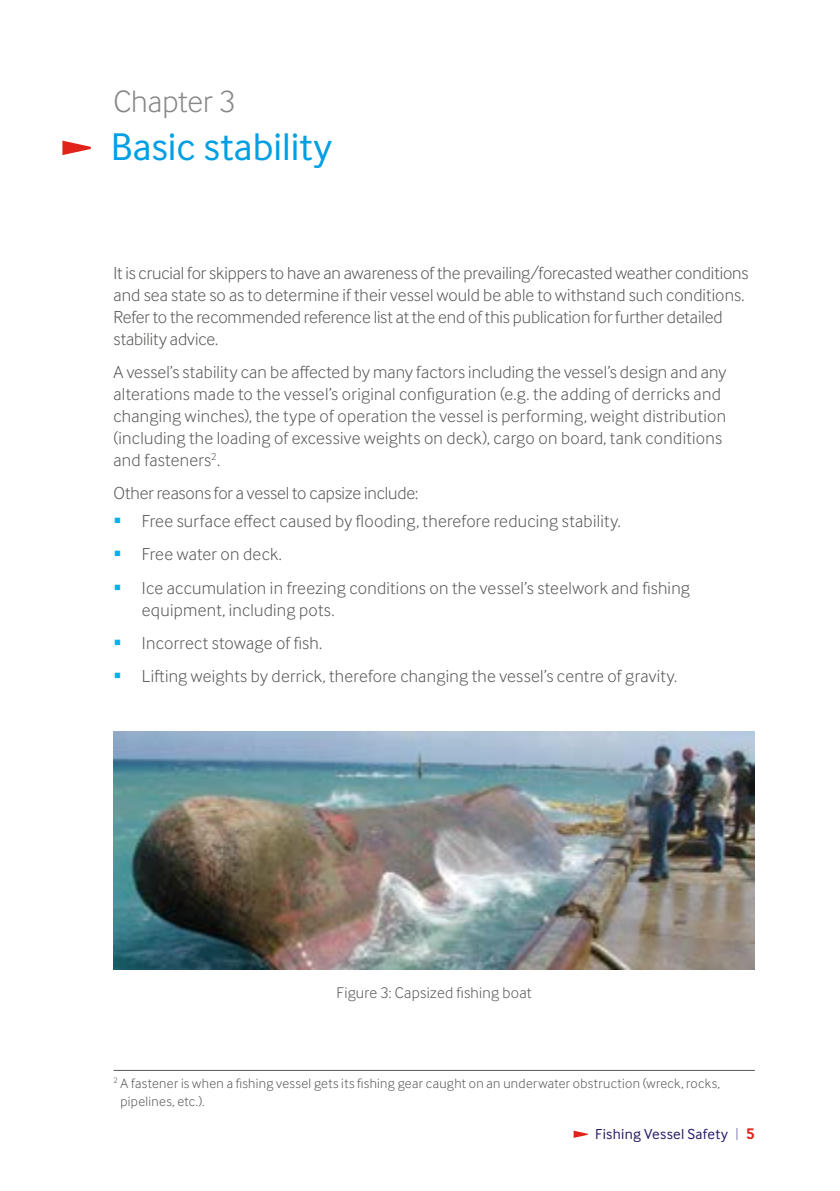
<style>
.page{position:relative;width:840px;height:1191px;background:#fff}
.page>*{position:absolute;margin:0;border:0;box-sizing:border-box;transform-origin:0 0}
.t1{font:40px "Inter Face";color:#009fe3}
.t2{font:300 32px "Inter Face";color:#878787}
.t3{font:300 18px/22px "Inter Face";letter-spacing:.01em;color:#575756}
.t4{font:300 16px "Inter Face";letter-spacing:.02em;color:#575756}
.t5{font:15px "Inter Face";letter-spacing:.02em;color:#281d67}
.t6{font:300 14px/18px "Inter Face";letter-spacing:.025em;color:#575756}
.s1{color:#9890bb}
.s2{font-weight:700;font-size:16px;color:#e2231b}
</style>
<div class="page">
<svg style="left:573px;top:1130px;width:14px;height:7px"></svg>
<img style="left:113px;top:731px;width:641px;height:238px">
<hr style="left:113px;top:1070px;width:641px;height:1px;background:#575756">
<svg style="left:62px;top:141px;width:29px;height:14px"></svg>
<h2 class="t2" style="left:113px;top:83px;width:123px">Chapter 3</h2>
<h1 class="t1" style="left:111px;top:124px;width:222px">Basic stability</h1>
<p class="t3" style="left:113px;top:261px;width:636px">It is crucial for skippers to have an awareness of the prevailing/forecasted weather conditions and sea state so as to determine if their vessel would be able to withstand such conditions.<br>Refer to the recommended reference list at the end of this publication for further detailed stability advice.</p>
<p class="t3" style="left:113px;top:361px;width:614px">A vessel’s stability can be affected by many factors including the vessel’s design and any alterations made to the vessel’s original configuration (e.g. the adding of derricks and changing winches), the type of operation the vessel is performing, weight distribution (including the loading of excessive weights on deck), cargo on board, tank conditions and fasteners<sup>2</sup>.</p>
<p class="t3" style="left:142px;top:479px;width:480px;line-height:27.6px;text-indent:-28px">Other reasons for a vessel to capsize include:<br>Free surface effect caused by flooding, therefore reducing stability.</p>
<p class="t3" style="left:142px;top:537px;width:549px;line-height:33.4px">Free water on deck.<br>Ice accumulation in freezing conditions on the vessel’s steelwork and fishing</p>
<p class="t3" style="left:142px;top:593px;width:536px;line-height:33.4px">equipment, including pots.<br>Incorrect stowage of fish.<br>Lifting weights by derrick, therefore changing the vessel’s centre of gravity.</p>
<p class="t4" style="left:336px;top:983px;width:196px">Figure 3: Capsized fishing boat</p>
<p class="t6" style="left:120px;top:1074px;width:600px;text-indent:-7px"><sup>2</sup> A fastener is when a fishing vessel gets its fishing gear caught on an underwater obstruction (wreck, rocks, pipelines, etc.).</p>
<p class="t5" style="left:595px;top:1125px;width:161px">Fishing Vessel Safety <span class="s1">|</span> <span class="s2">5</span></p>
</div>
